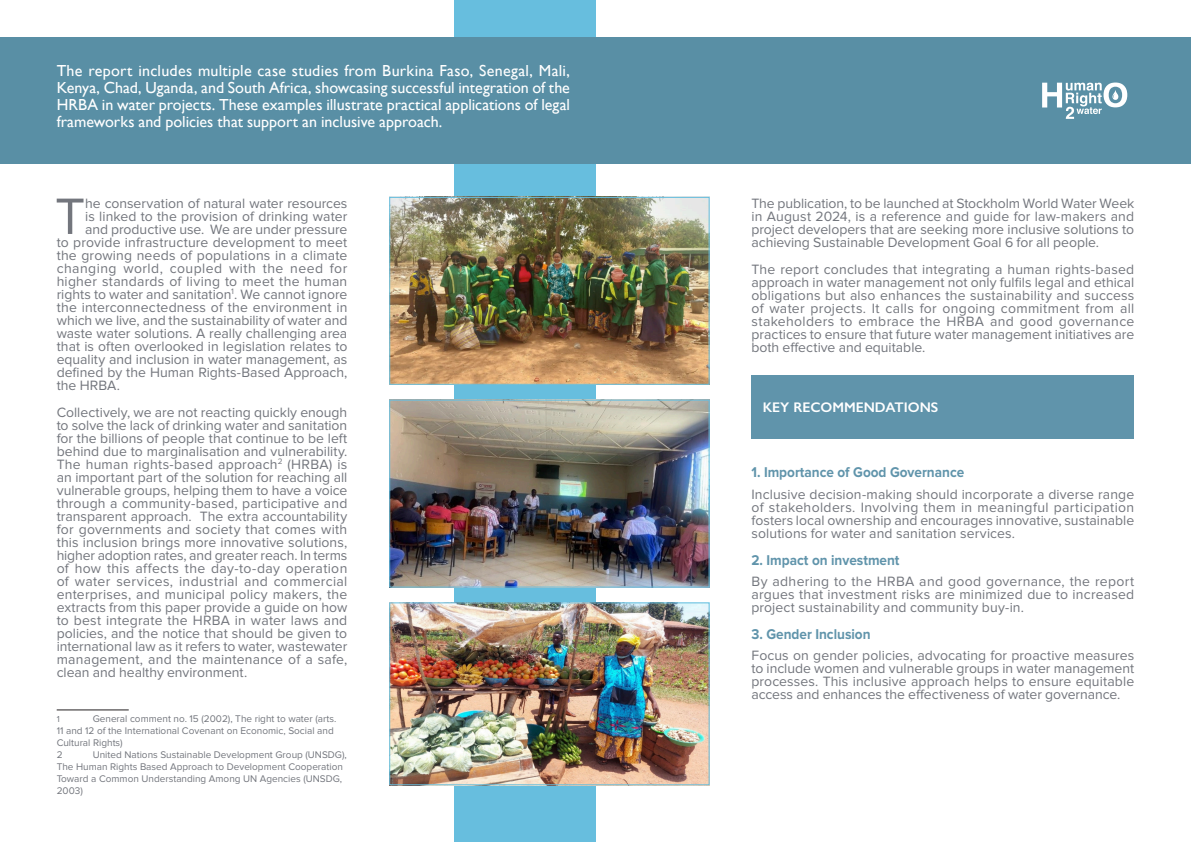
<style>
.page{position:relative;width:1191px;height:842px;background:#fff}
.page>*{position:absolute;margin:0;border:0;box-sizing:border-box;transform-origin:0 0}
.Body{font:53px "Proxima Nova";color:#73767d}
.Body-2{font:16px/17px "Gill Sans";color:#fff;text-align:justify}
.Heading_3{font:700 14.7px "Proxima Nova";color:#6094ab;scale:.92 1}
.Body-3{font:14px/13px "Proxima Nova";color:#73767d;text-align:justify}
.Body-4{font:14px "Proxima Nova";letter-spacing:.035em;color:#73767d}
.Subsection{font:600 14px "Gill Sans";color:#fff}
.t1{font:10px/12px "Proxima Nova";color:#73767d}
.t2{font:9px "Proxima Nova";color:#73767d}
</style>
<div class="page">
<div style="left:454px;top:0;width:141px;height:842px;background:#67bede"></div>
<div style="left:0;top:38px;width:1191px;height:126px;background:#598fa5"></div>
<hr style="left:57px;top:709px;width:72px;height:1px;background:#231f20">
<div style="left:751px;top:375px;width:383px;height:23px;background:#6094ab"></div>
<div style="left:751px;top:396px;width:383px;height:22px;background:#6094ab"></div>
<div style="left:751px;top:417px;width:383px;height:21px;background:#6094ab"></div>
<img style="left:391px;top:199px;width:316px;height:184px">
<div style="left:389px;top:197px;width:320px;height:188px;border:1px solid #67bede"></div>
<img style="left:391px;top:402px;width:316px;height:184px">
<div style="left:389px;top:400px;width:320px;height:188px;border:1px solid #67bede"></div>
<img style="left:391px;top:604px;width:316px;height:179px">
<div style="left:389px;top:602px;width:320px;height:183px;border:1px solid #67bede"></div>
<svg style="left:1042px;top:83px;width:85px;height:36px"></svg>
<p class="Body-2" style="left:57px;top:62px;width:515px">The report includes multiple case studies from Burkina Faso, Senegal, Mali, Kenya, Chad, Uganda, and South Africa, showcasing successful integration of the HRBA in water projects. These examples illustrate practical applications of legal frameworks and policies that support an inclusive approach.</p>
<p class="Body" style="left:55px;top:186px;width:32px">T</p>
<p class="Body-3" style="left:85px;top:197px;width:264px">he conservation of natural water resources</p>
<p class="Body-3" style="left:85px;top:210px;width:264px">is linked to the provision of drinking water</p>
<p class="Body-3" style="left:85px;top:223px;width:264px">and productive use. We are under pressure</p>
<p class="Body-3" style="left:57px;top:236px;width:292px">to provide infrastructure development to meet</p>
<p class="Body-3" style="left:57px;top:249px;width:292px">the growing needs of populations in a climate</p>
<p class="Body-4" style="left:57px;top:260px;width:292px">changing world, coupled with the need for</p>
<p class="Body-3" style="left:57px;top:275px;width:292px">higher standards of living to meet the human</p>
<p class="Body-3" style="left:57px;top:288px;width:292px">rights to water and sanitation<sup>1</sup>. We cannot ignore</p>
<p class="Body-3" style="left:57px;top:301px;width:292px">the interconnectedness of the environment in</p>
<p class="Body-3" style="left:57px;top:314px;width:292px">which we live, and the sustainability of water and</p>
<p class="Body-3" style="left:57px;top:327px;width:292px">waste water solutions. A really challenging area</p>
<p class="Body-3" style="left:57px;top:340px;width:292px">that is often overlooked in legislation relates to</p>
<p class="Body-3" style="left:57px;top:353px;width:292px">equality and inclusion in water management, as</p>
<p class="Body-3" style="left:57px;top:366px;width:292px">defined by the Human Rights-Based Approach,</p>
<p class="Body-3" style="left:57px;top:379px;width:65px">the HRBA.</p>
<p class="Body-3" style="left:57px;top:406px;width:292px">Collectively, we are not reacting quickly enough to solve the lack of drinking water and sanitation for the billions of people that continue to be left behind due to marginalisation and vulnerability.<br>The human rights-based approach<sup>2</sup> (HRBA) is an important part of the solution for reaching all vulnerable groups, helping them to have a voice through a community-based, participative and transparent approach. The extra accountability for governments and society that comes with this inclusion brings more innovative solutions, higher adoption rates, and greater reach. In terms of how this affects the day-to-day operation of water services, industrial and commercial enterprises, and municipal policy makers, the extracts from this paper provide a guide on how to best integrate the HRBA in water laws and policies, and the notice that should be given to international law as it refers to water, wastewater management, and the maintenance of a safe, clean and healthy environment.</p>
<p class="t2" style="left:57px;top:714px;width:5px">1</p>
<p class="t1" style="left:57px;top:713px;width:281px;text-indent:36px">General comment no. 15 (2002), The right to water (arts.<br>11 and 12 of the International Covenant on Economic, Social and<br>Cultural Rights)</p>
<p class="t1" style="left:57px;top:749px;width:7px">2</p>
<p class="t1" style="left:57px;top:749px;width:292px;text-indent:36px">United Nations Sustainable Development Group (UNSDG), The Human Rights Based Approach to Development Cooperation Toward a Common Understanding Among UN Agencies (UNSDG, 2003)</p>
<p class="Body-3" style="left:751px;top:197px;width:384px">The publication, to be launched at Stockholm World Water Week in August 2024, is a reference and guide for law-makers and project developers that are seeking more inclusive solutions to achieving Sustainable Development Goal 6 for all people.</p>
<p class="Body-3" style="left:751px;top:263px;width:384px">The report concludes that integrating a human rights-based approach in water management not only fulfils legal and ethical obligations but also enhances the sustainability and success of water projects. It calls for ongoing commitment from all stakeholders to embrace the HRBA and good governance practices to ensure that future water management initiatives are both effective and equitable.</p>
<p class="Subsection" style="left:763px;top:399px;width:177px">KEY RECOMMENDATIONS</p>
<p class="Heading_3" style="left:751px;top:464px;width:233px">1. Importance of Good Governance</p>
<p class="Body-3" style="left:751px;top:488px;width:384px">Inclusive decision-making should incorporate a diverse range of stakeholders. Involving them in meaningful participation fosters local ownership and encourages innovative, sustainable solutions for water and sanitation services.</p>
<p class="Heading_3" style="left:751px;top:551px;width:162px">2. Impact on investment</p>
<p class="Body-3" style="left:751px;top:575px;width:384px">By adhering to the HRBA and good governance, the report argues that investment risks are minimized due to increased project sustainability and community buy-in.</p>
<p class="Heading_3" style="left:751px;top:625px;width:131px">3. Gender Inclusion</p>
<p class="Body-3" style="left:751px;top:649px;width:384px">Focus on gender policies, advocating for proactive measures to include women and vulnerable groups in water management processes. This inclusive approach helps to ensure equitable access and enhances the effectiveness of water governance.</p>
</div>
